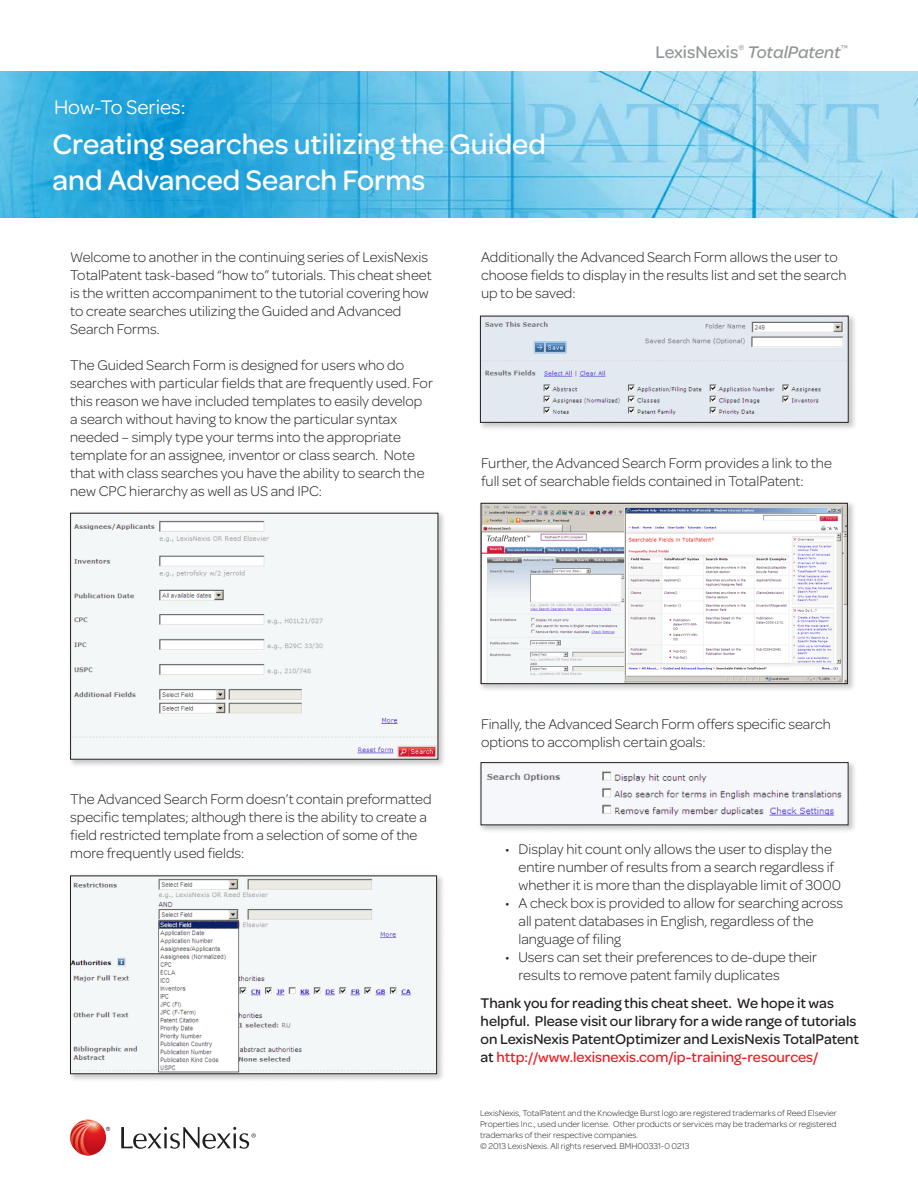
<style>
.page{position:relative;width:918px;height:1188px;background:#fff}
.page>*{position:absolute;margin:0;border:0;box-sizing:border-box;transform-origin:0 0}
.Header_2{font:500 30px/36px "Omnes";color:#fff}
.t1{font:21px "Omnes";color:#fff}
.t2{font:italic 500 18px "Omnes";letter-spacing:-.005em;color:#939698}
.t3{font:500 18px "Omnes";color:#939698}
.Body_Copy{font:300 15px/18px "Omnes";color:#231f20}
.Body_Copy-2{font:500 15px/18px "Omnes";color:#231f20}
.Legalese{font:300 9px/10.8px "Omnes";color:#231f20;text-align:justify}
.t4{font:7.8px "Omnes";color:#939698}
.s1{color:#ee1d23}
</style>
<div class="page">
<svg style="left:106px;top:1127px;width:4px;height:4px"></svg>
<svg style="left:121px;top:1127px;width:135px;height:22px"></svg>
<svg style="left:70px;top:1120px;width:36px;height:35px"></svg>
<svg style="left:70px;top:1120px;width:30px;height:35px"></svg>
<img style="left:0;top:71px;width:918px;height:147px">
<div style="left:68px;top:510px;width:379px;height:258px;background:#231f20;opacity:.25"></div>
<img style="left:72px;top:515px;width:364px;height:243px">
<div style="left:70px;top:513px;width:368px;height:247px;border:1px solid #231f20"></div>
<div style="left:68px;top:873px;width:378px;height:210px;background:#231f20;opacity:.25"></div>
<img style="left:72px;top:878px;width:363px;height:194px">
<div style="left:70px;top:876px;width:367px;height:198px;border:1px solid #231f20"></div>
<div style="left:478px;top:313px;width:379px;height:118px;background:#231f20;opacity:.25"></div>
<img style="left:482px;top:318px;width:365px;height:103px">
<div style="left:480px;top:316px;width:369px;height:107px;border:1px solid #231f20"></div>
<div style="left:478px;top:500px;width:378px;height:193px;background:#231f20;opacity:.25"></div>
<img style="left:483px;top:505px;width:363px;height:177px">
<div style="left:481px;top:503px;width:367px;height:181px;border:1px solid #231f20"></div>
<div style="left:478px;top:760px;width:379px;height:74px;background:#231f20;opacity:.25"></div>
<img style="left:483px;top:764px;width:364px;height:59px">
<div style="left:481px;top:762px;width:368px;height:63px;border:1px solid #231f20"></div>
<h2 class="t1" style="left:54px;top:93px;width:133px">How-To Series:</h2>
<p class="Header_2" style="left:52px;top:124px;width:495px">Creating searches utilizing the Guided and Advanced Search Forms</p>
<p class="t3" style="left:656px;top:39px;width:84px">LexisNexis</p>
<p class="t4" style="left:738px;top:42px;width:7px">®</p>
<p class="t2" style="left:747px;top:39px;width:102px">TotalPatent<sup>™</sup></p>
<p class="Body_Copy" style="left:70px;top:248px;width:363px">Welcome to another in the continuing series of LexisNexis TotalPatent task-based “how to” tutorials. This cheat sheet is the written accompaniment to the tutorial covering how to create searches utilizing the Guided and Advanced Search Forms.</p>
<p class="Body_Copy" style="left:70px;top:356px;width:364px">The Guided Search Form is designed for users who do searches with particular fields that are frequently used. For this reason we have included templates to easily develop a search without having to know the particular syntax needed – simply type your terms into the appropriate template for an assignee, inventor or class search. Note that with class searches you have the ability to search the new CPC hierarchy as well as US and IPC:</p>
<p class="Body_Copy" style="left:481px;top:248px;width:367px">Additionally the Advanced Search Form allows the user to choose fields to display in the results list and set the search up to be saved:</p>
<p class="Body_Copy" style="left:481px;top:453px;width:352px">Further, the Advanced Search Form provides a link to the full set of searchable fields contained in TotalPatent:</p>
<p class="Body_Copy" style="left:70px;top:789px;width:363px">The Advanced Search Form doesn’t contain preformatted specific templates; although there is the ability to create a field restricted template from a selection of some of the more frequently used fields:</p>
<p class="Body_Copy" style="left:481px;top:715px;width:352px">Finally, the Advanced Search Form offers specific search options to accomplish certain goals:</p>
<p class="Body_Copy" style="left:519px;top:840px;width:324px;text-indent:-14px">• Display hit count only allows the user to display the entire number of results from a search regardless if whether it is more than the displayable limit of 3000</p>
<p class="Body_Copy" style="left:519px;top:894px;width:326px;text-indent:-14px">• A check box is provided to allow for searching across all patent databases in English, regardless of the language of filing</p>
<p class="Body_Copy" style="left:519px;top:948px;width:300px;text-indent:-14px">• Users can set their preferences to de-dupe their results to remove patent family duplicates</p>
<p class="Body_Copy-2" style="left:481px;top:993px;width:380px">Thank you for reading this cheat sheet. We hope it was helpful. Please visit our library for a wide range of tutorials on LexisNexis PatentOptimizer and LexisNexis TotalPatent at <span class="s1">http://www.lexisnexis.com/ip-training-resources/</span></p>
<p class="Legalese" style="left:480px;top:1108px;width:358px">LexisNexis, TotalPatent and the Knowledge Burst logo are registered trademarks of Reed Elsevier Properties Inc., used under license. Other products or services may be trademarks or registered trademarks of their respective companies.</p>
<p class="Legalese" style="left:480px;top:1140px;width:211px">© 2013 LexisNexis. All rights reserved. BMH00331-0 0213</p>
</div>
